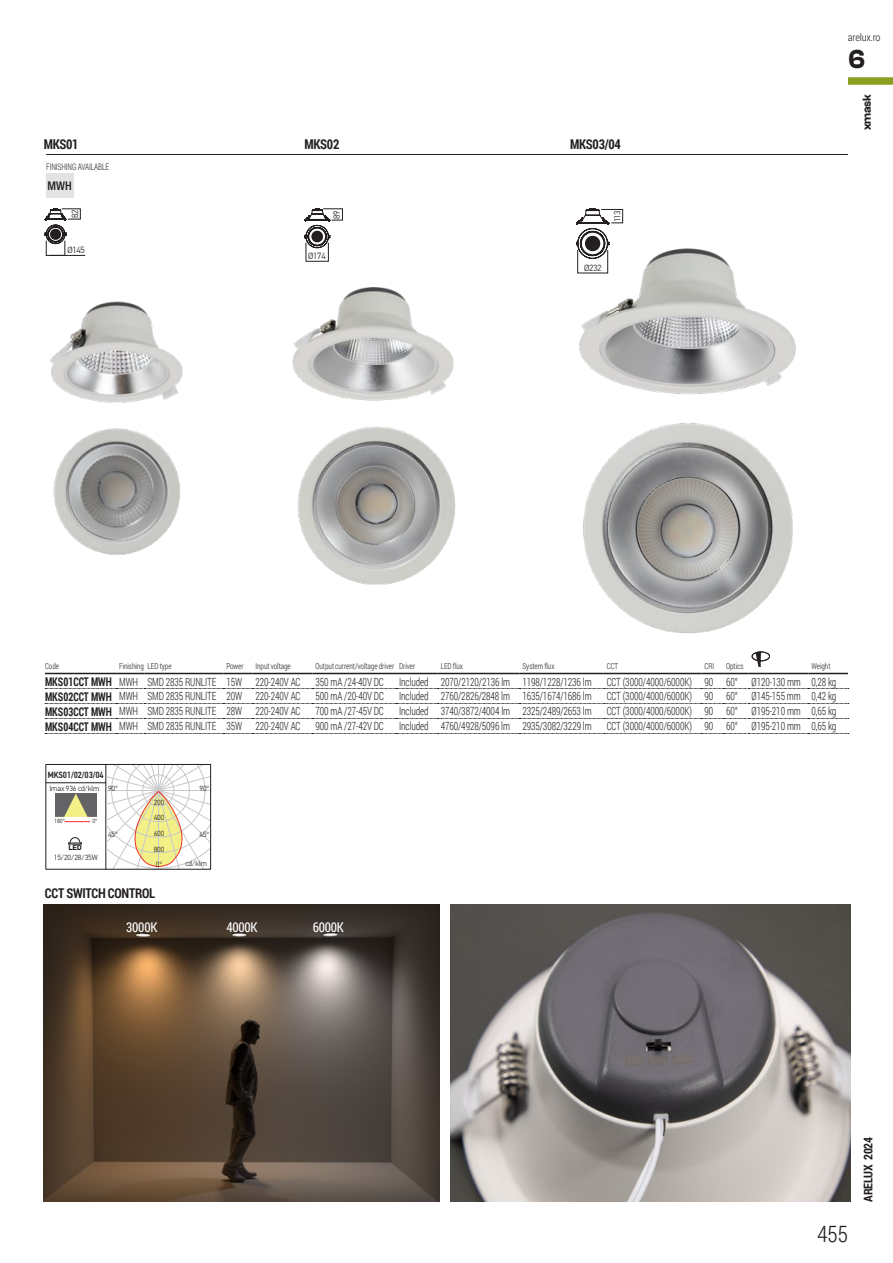
<style>
.page{position:relative;width:893px;height:1263px;background:#fff}
.page>*{position:absolute;margin:0;border:0;box-sizing:border-box;transform-origin:0 0}
.t1{font:600 27px "Clash Grotesk";color:#231f20}
.t2{font:300 22.5px "Roboto Condensed";color:#231f20}
.t3{font:700 13.5px "Roboto Condensed";letter-spacing:-.02em;color:#231f20;scale:.95 1}
.t4{font:13.5px "Roboto Condensed";letter-spacing:-.02em;color:#fff;scale:.95 1}
.t5{font:700 12px "Roboto Condensed";letter-spacing:-.02em;color:#231f20}
.t6{font:600 12px "Clash Grotesk";letter-spacing:-.02em;color:#231f20}
.t7{font:500 condensed 12px "Helvetica Neue LT Pro";color:#231f20}
.t8{font:300 11.25px "Roboto Condensed";letter-spacing:-.01em;color:#231f20;scale:.84 1}
.t9{font:300 10.5px "Roboto Condensed";letter-spacing:-.02em;color:#231f20}
.t10{font:300 9px "PF Din Text Pro";letter-spacing:-.025em;color:#231f20}
.t11{font:300 9px "Roboto Condensed";letter-spacing:-.015em;color:#231f20;scale:.85 1}
.t12{font:500 9px "PF Din Text Cond Pro";letter-spacing:-.01em;color:#231f20}
.t13{font:300 8.25px "Roboto Condensed";letter-spacing:-.005em;color:#231f20;scale:.9 1}
.t14{font:700 7.65px "PF Din Text Pro";color:#231f20}
.t15{font:300 7.5px/15.6px "PF Din Text Pro";letter-spacing:-.015em;color:#231f20;text-align:justify}
.t16{font:300 6px "PF Din Text Pro";color:#231f20}
.s1{font-weight:700;font-size:12px}
</style>
<div class="page">
<svg style="left:45px;top:688px;width:804px;height:1px"></svg>
<svg style="left:45px;top:703px;width:804px;height:1px"></svg>
<svg style="left:45px;top:718px;width:804px;height:1px"></svg>
<svg style="left:45px;top:733px;width:804px;height:1px"></svg>
<hr style="left:45px;top:673px;width:71px;height:1px;background:#231f20">
<svg style="left:116px;top:673px;width:28px;height:1px"></svg>
<hr style="left:144px;top:673px;width:79px;height:1px;background:#231f20">
<svg style="left:223px;top:673px;width:29px;height:1px"></svg>
<hr style="left:252px;top:673px;width:60px;height:1px;background:#231f20">
<hr style="left:312px;top:673px;width:84px;height:1px;background:#231f20">
<hr style="left:396px;top:673px;width:42px;height:1px;background:#231f20">
<hr style="left:438px;top:673px;width:81px;height:1px;background:#231f20">
<hr style="left:519px;top:673px;width:85px;height:1px;background:#231f20">
<hr style="left:604px;top:673px;width:98px;height:1px;background:#231f20">
<svg style="left:702px;top:673px;width:46px;height:1px"></svg>
<hr style="left:748px;top:673px;width:60px;height:1px;background:#231f20">
<hr style="left:808px;top:673px;width:40px;height:1px;background:#231f20">
<svg style="left:755px;top:652px;width:6px;height:15px"></svg>
<div style="left:752px;top:652px;width:18px;height:9px;border:1px solid #231f20;border-radius:50%"></div>
<div style="left:46px;top:173px;width:27px;height:24px;background:#e3e3e1"></div>
<hr style="left:46px;top:154px;width:802px;height:1px;background:#231f20">
<div style="left:46px;top:240px;width:19px;height:16px;border:1px solid #231f20"></div>
<svg style="left:44px;top:208px;width:37px;height:36px"></svg>
<div style="left:306px;top:243px;width:23px;height:18px;border:1px solid #231f20"></div>
<svg style="left:304px;top:208px;width:39px;height:40px"></svg>
<svg style="left:576px;top:208px;width:47px;height:17px"></svg>
<img style="left:45px;top:251px;width:138px;height:122px">
<img style="left:51px;top:373px;width:132px;height:182px">
<img style="left:292px;top:251px;width:162px;height:135px">
<img style="left:297px;top:386px;width:159px;height:199px">
<img style="left:576px;top:228px;width:220px;height:166px">
<img style="left:583px;top:423px;width:210px;height:229px">
<svg style="left:68px;top:837px;width:14px;height:7px"></svg>
<hr style="left:46px;top:782px;width:60px;height:1px;background:#231f20">
<div style="left:46px;top:764px;width:165px;height:105px;border:1px solid #231f20"></div>
<svg style="left:55px;top:793px;width:42px;height:29px"></svg>
<svg style="left:106px;top:764px;width:104px;height:105px"></svg>
<img style="left:44px;top:904px;width:395px;height:298px">
<img style="left:450px;top:904px;width:400px;height:298px">
<div style="left:848px;top:77px;width:45px;height:8px;background:#8aa022"></div>
<p class="t9" style="left:848px;top:29px;width:34px">arelux.ro</p>
<h1 class="t1" style="left:848px;top:43px;width:19px">6</h1>
<p class="t6" style="left:860px;top:130px;width:37px;rotate:-90deg">xmask</p>
<p class="t3" style="left:44px;top:134px;width:38px">MKS01</p>
<p class="t3" style="left:304px;top:134px;width:38px">MKS02</p>
<p class="t3" style="left:570px;top:134px;width:55px">MKS03/04</p>
<p class="t11" style="left:46px;top:161px;width:76px">FINISHING AVAILABLE</p>
<p class="t7" style="left:48px;top:178px;width:26px">MWH</p>
<p class="t10" style="left:70px;top:218px;width:10px;rotate:-90deg">82</p>
<p class="t10" style="left:332px;top:219px;width:10px;rotate:-90deg">89</p>
<p class="t10" style="left:612px;top:222px;width:13px;rotate:-90deg">113</p>
<p class="t10" style="left:67px;top:245px;width:19px">Ø145</p>
<p class="t10" style="left:308px;top:251px;width:19px">Ø174</p>
<p class="t10" style="left:584px;top:262px;width:19px">Ø232</p>
<p class="t13" style="left:45px;top:660px;width:17px">Code</p>
<p class="t13" style="left:119px;top:660px;width:60px">Finishing LED type</p>
<p class="t13" style="left:226px;top:660px;width:21px">Power</p>
<p class="t13" style="left:255px;top:660px;width:41px">Input voltage</p>
<p class="t13" style="left:315px;top:660px;width:112px">Output current/voltage driver Driver</p>
<p class="t13" style="left:441px;top:660px;width:26px">LED flux</p>
<p class="t13" style="left:522px;top:660px;width:37px">System flux</p>
<p class="t13" style="left:607px;top:660px;width:14px">CCT</p>
<p class="t13" style="left:705px;top:660px;width:12px">CRI</p>
<p class="t13" style="left:726px;top:660px;width:21px">Optics</p>
<p class="t13" style="left:811px;top:660px;width:23px">Weight</p>
<p class="t8" style="left:45px;top:674px;width:306px"><span class="s1">MKS01CCT MWH</span> MWH SMD 2835 RUNLITE 15W 220-240V AC</p>
<p class="t8" style="left:315px;top:674px;width:83px">350 mA /24-40V DC</p>
<p class="t8" style="left:399px;top:674px;width:231px">Included 2070/2120/2136 lm 1198/1228/1236 lm</p>
<p class="t8" style="left:607px;top:674px;width:275px">CCT (3000/4000/6000K) 90 60° Ø120-130 mm 0,28 kg</p>
<p class="t8" style="left:45px;top:689px;width:306px"><span class="s1">MKS02CCT MWH</span> MWH SMD 2835 RUNLITE 20W 220-240V AC</p>
<p class="t8" style="left:315px;top:689px;width:83px">500 mA /20-40V DC</p>
<p class="t8" style="left:399px;top:689px;width:231px">Included 2760/2826/2848 lm 1635/1674/1686 lm</p>
<p class="t8" style="left:607px;top:689px;width:275px">CCT (3000/4000/6000K) 90 60° Ø145-155 mm 0,42 kg</p>
<p class="t8" style="left:45px;top:704px;width:306px"><span class="s1">MKS03CCT MWH</span> MWH SMD 2835 RUNLITE 28W 220-240V AC</p>
<p class="t8" style="left:315px;top:704px;width:83px">700 mA /27-45V DC</p>
<p class="t8" style="left:399px;top:704px;width:231px">Included 3740/3872/4004 lm 2325/2489/2653 lm</p>
<p class="t8" style="left:607px;top:704px;width:275px">CCT (3000/4000/6000K) 90 60° Ø195-210 mm 0,65 kg</p>
<p class="t8" style="left:45px;top:719px;width:306px"><span class="s1">MKS04CCT MWH</span> MWH SMD 2835 RUNLITE 35W 220-240V AC</p>
<p class="t8" style="left:315px;top:719px;width:83px">900 mA /27-42V DC</p>
<p class="t8" style="left:399px;top:719px;width:231px">Included 4760/4928/5096 lm 2935/3082/3229 lm</p>
<p class="t8" style="left:607px;top:719px;width:275px">CCT (3000/4000/6000K) 90 60° Ø195-210 mm 0,65 kg</p>
<p class="t12" style="left:48px;top:769px;width:57px">MKS01/02/03/04</p>
<p class="t15" style="left:50px;top:781px;width:51px">lmax 936 cd/klm</p>
<p class="t15" style="left:108px;top:781px;width:11px">90°</p>
<p class="t16" style="left:54px;top:818px;width:12px">180°</p>
<p class="t16" style="left:92px;top:818px;width:7px">0°</p>
<p class="t14" style="left:68px;top:843px;width:15px">LED</p>
<p class="t15" style="left:54px;top:850px;width:46px">15/20/28/35W</p>
<p class="t15" style="left:108px;top:827px;width:11px">45°</p>
<p class="t15" style="left:154px;top:794px;width:12px">200<br>400<br>600<br>800<br>0°</p>
<p class="t3" style="left:45px;top:883px;width:118px">CCT SWITCH CONTROL</p>
<p class="t15" style="left:199px;top:780px;width:11px">90°</p>
<p class="t15" style="left:199px;top:827px;width:11px">45°</p>
<p class="t15" style="left:185px;top:855px;width:23px">cd/klm</p>
<p class="t4" style="left:126px;top:917px;width:34px">3000K</p>
<p class="t4" style="left:226px;top:917px;width:34px">4000K</p>
<p class="t4" style="left:313px;top:917px;width:34px">6000K</p>
<h2 class="t2" style="left:817px;top:1218px;width:32px">455</h2>
<p class="t5" style="left:860px;top:1202px;width:66px;rotate:-90deg">ARELUX 2024</p>
</div>
